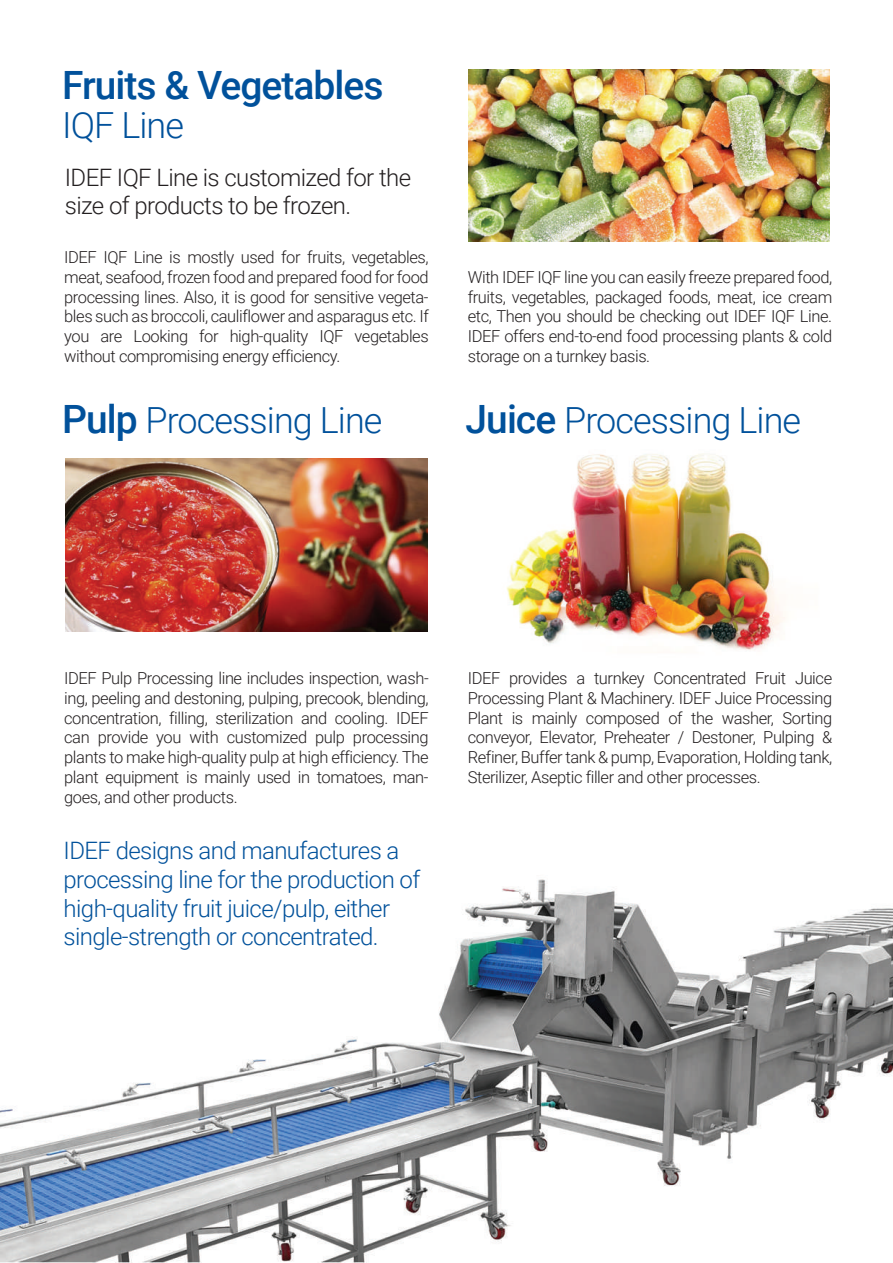
<style>
.page{position:relative;width:893px;height:1263px;background:#fff}
.page>*{position:absolute;margin:0;border:0;box-sizing:border-box;transform-origin:0 0}
.t1{font:500 39px "Roboto";letter-spacing:-.025em;color:#01519b}
.t2{font:300 36px "Roboto";letter-spacing:-.025em;color:#01519b}
.t3{font:300 24px/28.8px "Roboto";letter-spacing:-.025em;color:#01519b}
.t4{font:300 24px/28.8px "Roboto";letter-spacing:-.025em;color:#231f20}
.t5{font:300 16.5px/19.8px "Roboto";letter-spacing:-.025em;color:#231f20;text-align:justify}
.s1{font-weight:500;font-size:39px}
</style>
<div class="page">
<img style="left:0;top:1110px;width:1px;height:153px">
<img style="left:506px;top:453px;width:279px;height:197px">
<img style="left:65px;top:459px;width:362px;height:172px">
<img style="left:1px;top:879px;width:892px;height:384px">
<img style="left:468px;top:69px;width:361px;height:172px">
<h1 class="t1" style="left:62px;top:58px;width:323px">Fruits &amp; Vegetables</h1>
<h2 class="t2" style="left:62px;top:100px;width:124px">IQF Line</h2>
<h3 class="t4" style="left:65px;top:162px;width:348px">IDEF IQF Line is customized for the size of products to be frozen.</h3>
<p class="t5" style="left:64px;top:247px;width:366px">IDEF IQF Line is mostly used for fruits, vegetables, meat, seafood, frozen food and prepared food for food processing lines. Also, it is good for sensitive vegeta&shy;bles such as broccoli, cauliflower and asparagus etc. If you are Looking for high-quality IQF vegetables without compromising energy efficiency.</p>
<p class="t5" style="left:468px;top:266px;width:366px">With IDEF IQF line you can easily freeze prepared food, fruits, vegetables, packaged foods, meat, ice cream etc, Then you should be checking out IDEF IQF Line.<br>IDEF offers end-to-end food processing plants &amp; cold storage on a turnkey basis.</p>
<h2 class="t2" style="left:62px;top:395px;width:322px"><span class="s1">Pulp</span> Processing Line</h2>
<h2 class="t2" style="left:466px;top:395px;width:337px"><span class="s1">Juice</span> Processing Line</h2>
<p class="t5" style="left:64px;top:668px;width:366px">IDEF Pulp Processing line includes inspection, wash&shy;ing, peeling and destoning, pulping, precook, blending, concentration, filling, sterilization and cooling. IDEF can provide you with customized pulp processing plants to make high-quality pulp at high efficiency. The plant equipment is mainly used in tomatoes, man&shy;goes, and other products.</p>
<p class="t5" style="left:468px;top:668px;width:366px">IDEF provides a turnkey Concentrated Fruit Juice Processing Plant &amp; Machinery. IDEF Juice Processing Plant is mainly composed of the washer, Sorting conveyor, Elevator, Preheater / Destoner, Pulping &amp; Refiner, Buffer tank &amp; pump, Evaporation, Holding tank, Sterilizer, Aseptic filler and other processes.</p>
<h3 class="t3" style="left:64px;top:835px;width:358px">IDEF designs and manufactures a processing line for the production of high-quality fruit juice/pulp, either single-strength or concentrated.</h3>
</div>
